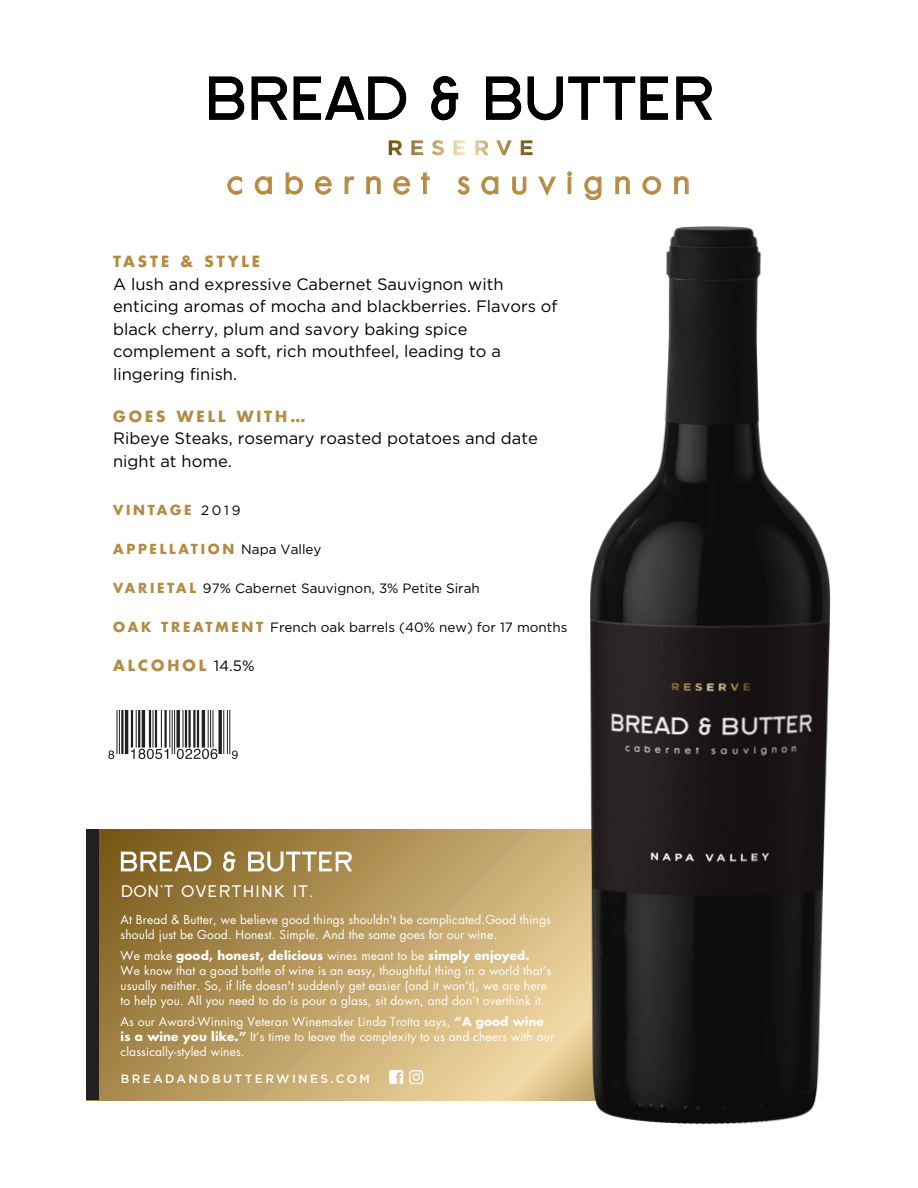
<style>
.page{position:relative;width:918px;height:1188px;background:#fff}
.page>*{position:absolute;margin:0;border:0;box-sizing:border-box;transform-origin:0 0}
.t1{font:27px "Cg Futura Maxi Bk";letter-spacing:.4em;color:#b58a42}
.t2{font:17.4px "SF New Republic";letter-spacing:.075em;color:#fff}
.t3{font:16.5px/22.5px "Gotham";color:#000}
.t4{font:700 15px "Futura";letter-spacing:.2em;color:#b58a42}
.t5{font:13.5px "Gotham";color:#000}
.t6{font:700 13.5px "Futura";letter-spacing:.2em;color:#b58a42}
.t7{font:12px/15px "Futura";letter-spacing:.01em;color:#fff}
.t8{font:500 12px "Gotham";letter-spacing:.2em;color:#fff}
.s1{font-family:"Gotham";font-weight:400;color:#000}
.s2{font-family:"Futura";font-weight:700;color:#b58a42}
.s3{font-weight:700}
</style>
<div class="page">
<svg style="left:99px;top:829px;width:452px;height:271px;background:#b99c61"></svg>
<svg style="left:228px;top:176px;width:14px;height:18px"></svg>
<svg style="left:255px;top:176px;width:17px;height:18px"></svg>
<svg style="left:286px;top:173px;width:17px;height:21px"></svg>
<svg style="left:315px;top:176px;width:17px;height:18px"></svg>
<svg style="left:345px;top:176px;width:9px;height:18px"></svg>
<svg style="left:366px;top:176px;width:14px;height:18px"></svg>
<svg style="left:394px;top:176px;width:16px;height:18px"></svg>
<svg style="left:421px;top:173px;width:9px;height:21px"></svg>
<svg style="left:458px;top:176px;width:11px;height:18px"></svg>
<svg style="left:481px;top:176px;width:17px;height:18px"></svg>
<svg style="left:512px;top:177px;width:14px;height:17px"></svg>
<svg style="left:538px;top:177px;width:18px;height:18px"></svg>
<div style="left:568px;top:177px;width:3px;height:17px;border:1px solid #b58a42"></div>
<svg style="left:568px;top:172px;width:4px;height:4px"></svg>
<svg style="left:584px;top:176px;width:17px;height:24px"></svg>
<svg style="left:616px;top:176px;width:14px;height:18px"></svg>
<svg style="left:643px;top:176px;width:18px;height:18px"></svg>
<svg style="left:674px;top:176px;width:14px;height:18px"></svg>
<svg style="left:209px;top:77px;width:35px;height:43px"></svg>
<svg style="left:252px;top:77px;width:35px;height:43px"></svg>
<svg style="left:294px;top:77px;width:112px;height:43px"></svg>
<svg style="left:431px;top:76px;width:27px;height:44px"></svg>
<svg style="left:486px;top:77px;width:35px;height:43px"></svg>
<svg style="left:528px;top:77px;width:107px;height:43px"></svg>
<svg style="left:641px;top:77px;width:27px;height:43px"></svg>
<svg style="left:676px;top:77px;width:36px;height:43px"></svg>
<svg style="left:389px;top:140px;width:144px;height:15px"></svg>
<img style="left:551px;top:226px;width:280px;height:898px">
<hr style="left:119px;top:710px;width:1px;height:44px;background:#231f20">
<hr style="left:116px;top:710px;width:2px;height:44px;background:#231f20">
<hr style="left:121px;top:710px;width:3px;height:44px;background:#231f20">
<hr style="left:125px;top:710px;width:3px;height:44px;background:#231f20">
<hr style="left:131px;top:710px;width:2px;height:38px;background:#231f20">
<hr style="left:136px;top:710px;width:1px;height:38px;background:#231f20">
<hr style="left:138px;top:710px;width:2px;height:38px;background:#231f20">
<hr style="left:142px;top:710px;width:3px;height:38px;background:#231f20">
<hr style="left:149px;top:710px;width:2px;height:38px;background:#231f20">
<hr style="left:152px;top:710px;width:2px;height:38px;background:#231f20">
<hr style="left:155px;top:710px;width:2px;height:38px;background:#231f20">
<hr style="left:161px;top:710px;width:1px;height:38px;background:#231f20">
<hr style="left:164px;top:710px;width:3px;height:38px;background:#231f20">
<hr style="left:174px;top:710px;width:1px;height:44px;background:#231f20">
<hr style="left:172px;top:710px;width:1px;height:44px;background:#231f20">
<hr style="left:169px;top:710px;width:1px;height:38px;background:#231f20">
<svg style="left:176px;top:710px;width:4px;height:38px"></svg>
<hr style="left:182px;top:710px;width:2px;height:38px;background:#231f20">
<hr style="left:197px;top:710px;width:2px;height:38px;background:#231f20">
<hr style="left:193px;top:710px;width:3px;height:38px;background:#231f20">
<hr style="left:188px;top:710px;width:3px;height:38px;background:#231f20">
<hr style="left:185px;top:710px;width:2px;height:38px;background:#231f20">
<hr style="left:202px;top:710px;width:3px;height:38px;background:#231f20">
<hr style="left:212px;top:710px;width:2px;height:38px;background:#231f20">
<hr style="left:210px;top:710px;width:1px;height:38px;background:#231f20">
<hr style="left:208px;top:710px;width:1px;height:38px;background:#231f20">
<svg style="left:218px;top:710px;width:4px;height:44px"></svg>
<hr style="left:229px;top:710px;width:1px;height:44px;background:#231f20">
<hr style="left:227px;top:710px;width:1px;height:44px;background:#231f20">
<hr style="left:223px;top:710px;width:1px;height:44px;background:#231f20">
<svg style="left:108px;top:750px;width:6px;height:9px"></svg>
<svg style="left:131px;top:749px;width:37px;height:10px"></svg>
<svg style="left:177px;top:749px;width:40px;height:10px"></svg>
<svg style="left:232px;top:750px;width:6px;height:9px"></svg>
<div style="left:87px;top:829px;width:12px;height:271px;background:#231f20"></div>
<svg style="left:389px;top:1070px;width:14px;height:14px"></svg>
<svg style="left:409px;top:1070px;width:14px;height:14px"></svg>
<svg style="left:121px;top:852px;width:90px;height:19px"></svg>
<svg style="left:223px;top:851px;width:12px;height:21px"></svg>
<svg style="left:248px;top:852px;width:104px;height:20px"></svg>
<h1 class="t1" style="left:227px;top:167px;width:465px">cabernet sauvignon</h1>
<p class="t4" style="left:113px;top:251px;width:148px">TASTE &amp; STYLE</p>
<h3 class="t3" style="left:113px;top:272px;width:446px">A lush and expressive Cabernet Sauvignon with enticing aromas of mocha and blackberries. Flavors of black cherry, plum and savory baking spice complement a soft, rich mouthfeel, leading to a lingering finish.</h3>
<p class="t4" style="left:113px;top:405px;width:194px">GOES WELL WITH…</p>
<h3 class="t3" style="left:113px;top:427px;width:426px">Ribeye Steaks, rosemary roasted potatoes and date night at home.</h3>
<p class="t6" style="left:113px;top:500px;width:129px">VINTAGE <span class="s1">2019</span></p>
<p class="t6" style="left:113px;top:539px;width:210px">APPELLATION <span class="s1">Napa Valley</span></p>
<p class="t5" style="left:113px;top:580px;width:368px"><span class="s2">VA R I E TA L</span> 97% Cabernet Sauvignon, 3% Petite Sirah</p>
<p class="t5" style="left:113px;top:619px;width:456px"><span class="s2">O A K T R E AT M E N T</span> French oak barrels (40% new) for 17 months</p>
<p class="t4" style="left:113px;top:654px;width:143px">ALCOHOL <span class="s1">14.5%</span></p>
<h2 class="t2" style="left:121px;top:882px;width:194px">DON’T OVERTHINK IT.</h2>
<p class="t7" style="left:121px;top:912px;width:432px">At Bread &amp; Butter, we believe good things shouldn't be complicated.Good things should just be Good. Honest. Simple. And the same goes for our wine.</p>
<p class="t7" style="left:121px;top:948px;width:432px">We make <span class="s3">good, honest, delicious</span> wines meant to be <span class="s3">simply enjoyed.<br></span>We know that a good bottle of wine is an easy, thoughtful thing in a world that’s usually neither. So, if life doesn't suddenly get easier (and it won’t), we are here to help you. All you need to do is pour a glass, sit down, and don’t overthink it.</p>
<p class="t7" style="left:121px;top:1014px;width:435px">As our Award-Winning Veteran Winemaker Linda Trotta says, <span class="s3">“A good wine is a wine you like.”</span> It’s time to leave the complexity to us and cheers with our classically-styled wines.</p>
<p class="t8" style="left:121px;top:1072px;width:251px">BREADANDBUTTERWINES.COM</p>
</div>
